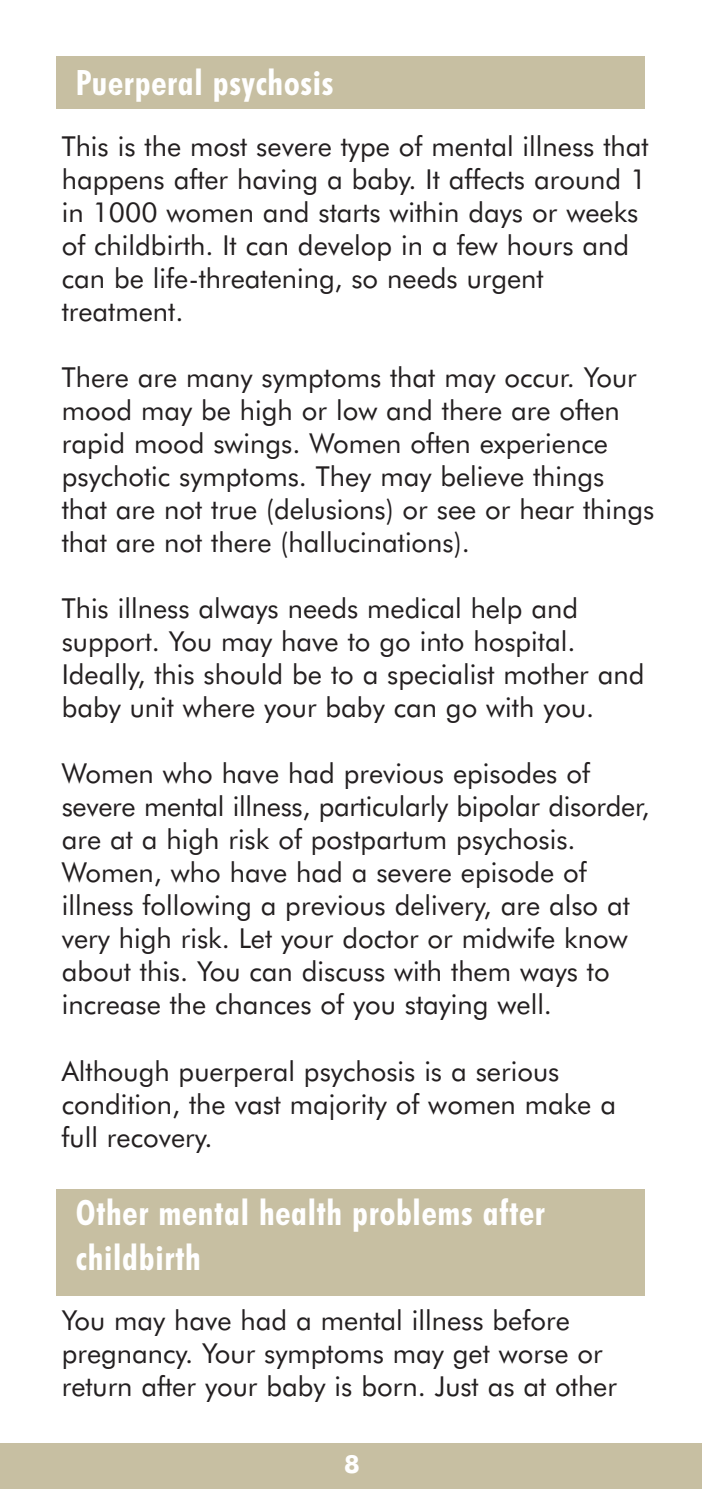
<style>
.page{position:relative;width:702px;height:1489px;background:#fff}
.page>*{position:absolute;margin:0;border:0;box-sizing:border-box;transform-origin:0 0}
.t1{font:700 condensed 35px/45px "Futura BT";letter-spacing:.02em;color:#fff}
.t2{font:27.5px/33px "Futura BT";color:#231f20}
.t3{font:700 25px "Futura BT";color:#fff}
</style>
<div class="page">
<div style="left:57px;top:57px;width:588px;height:52px;background:#c7bfa2"></div>
<div style="left:57px;top:1188px;width:588px;height:107px;background:#c7bfa2"></div>
<div style="left:0;top:1443px;width:702px;height:45px;background:#c7bfa2"></div>
<p class="t1" style="left:76px;top:63px;width:259px">Puerperal psychosis</p>
<p class="t2" style="left:62px;top:132px;width:588px">This is the most severe type of mental illness that happens after having a baby. It affects around 1 in 1000 women and starts within days or weeks of childbirth. It can develop in a few hours and can be life-threatening, so needs urgent treatment.</p>
<p class="t2" style="left:62px;top:363px;width:594px">There are many symptoms that may occur. Your mood may be high or low and there are often rapid mood swings. Women often experience psychotic symptoms. They may believe things that are not true (delusions) or see or hear things that are not there (hallucinations).</p>
<p class="t2" style="left:62px;top:594px;width:584px">This illness always needs medical help and support. You may have to go into hospital.<br>Ideally, this should be to a specialist mother and baby unit where your baby can go with you.</p>
<p class="t2" style="left:62px;top:759px;width:589px">Women who have had previous episodes of severe mental illness, particularly bipolar disorder, are at a high risk of postpartum psychosis.<br>Women, who have had a severe episode of illness following a previous delivery, are also at very high risk. Let your doctor or midwife know about this. You can discuss with them ways to increase the chances of you staying well.</p>
<p class="t2" style="left:62px;top:1056px;width:556px">Although puerperal psychosis is a serious condition, the vast majority of women make a full recovery.</p>
<p class="t1" style="left:76px;top:1192px;width:470px">Other mental health problems after childbirth</p>
<p class="t2" style="left:62px;top:1306px;width:557px">You may have had a mental illness before pregnancy. Your symptoms may get worse or return after your baby is born. Just as at other</p>
<p class="t3" style="left:344px;top:1453px;width:17px">8</p>
</div>
